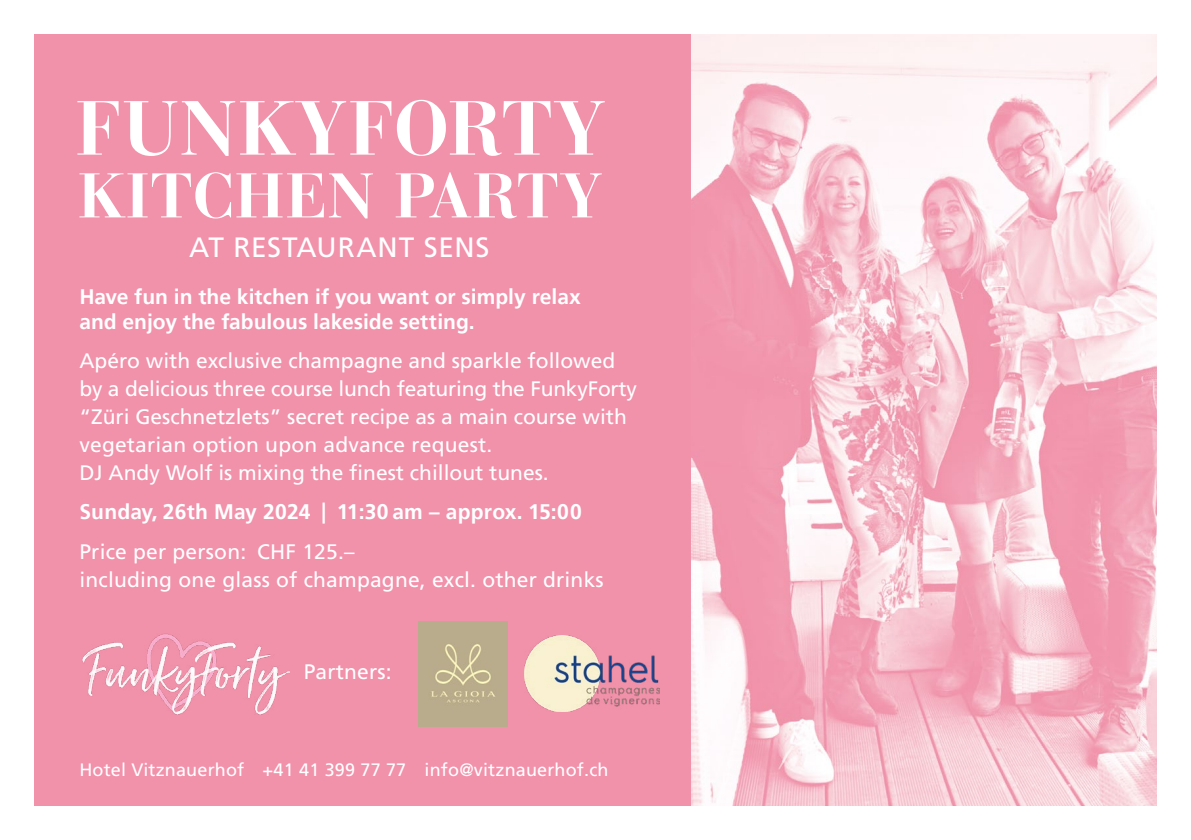
<style>
.page{position:relative;width:1191px;height:840px;background:#fff}
.page>*{position:absolute;margin:0;border:0;box-sizing:border-box;transform-origin:0 0}
.t1{font:700 80.2px "Bauer Bodoni BT";letter-spacing:.045em;color:#fff}
.t2{font:700 66px "Bauer Bodoni BT";letter-spacing:.035em;color:#fff}
.t3{font:28px "Frutiger LT Pro";letter-spacing:.025em;color:#fff}
.t4{font:21px/28px "Frutiger LT Pro";color:#fff}
.t5{font:700 21px/25px "Frutiger";color:#fff}
.t6{font:18px "Frutiger LT Pro";letter-spacing:.01em;color:#fff}
</style>
<div class="page">
<div style="left:34px;top:34px;width:658px;height:771px;background:#f191aa"></div>
<img style="left:692px;top:34px;width:465px;height:771px">
<img style="left:524px;top:635px;width:135px;height:76px">
<img style="left:82px;top:633px;width:208px;height:81px">
<img style="left:418px;top:621px;width:90px;height:105px">
<h1 class="t1" style="left:76px;top:77px;width:528px">FUNKYFORTY</h1>
<h2 class="t2" style="left:78px;top:154px;width:523px">KITCHEN PARTY</h2>
<h3 class="t3" style="left:189px;top:231px;width:302px">AT RESTAURANT SENS</h3>
<p class="t5" style="left:79px;top:283px;width:503px">Have fun in the kitchen if you want or simply relax and enjoy the fabulous lakeside setting.</p>
<p class="t4" style="left:79px;top:346px;width:559px">Apéro with exclusive champagne and sparkle followed by a delicious three course lunch featuring the FunkyForty “Züri Geschnetzlets” secret recipe as a main course with vegetarian option upon advance request.<br>DJ Andy Wolf is mixing the finest chillout tunes.</p>
<p class="t5" style="left:79px;top:499px;width:504px">Sunday, 26th May 2024 | 11:30 am – approx. 15:00</p>
<p class="t4" style="left:79px;top:537px;width:526px">Price per person: CHF 125.–<br>including one glass of champagne, excl. other drinks</p>
<p class="t4" style="left:304px;top:658px;width:90px">Partners:</p>
<p class="t6" style="left:79px;top:758px;width:530px">Hotel Vitznauerhof +41 41 399 77 77 info@vitznauerhof.ch</p>
</div>
